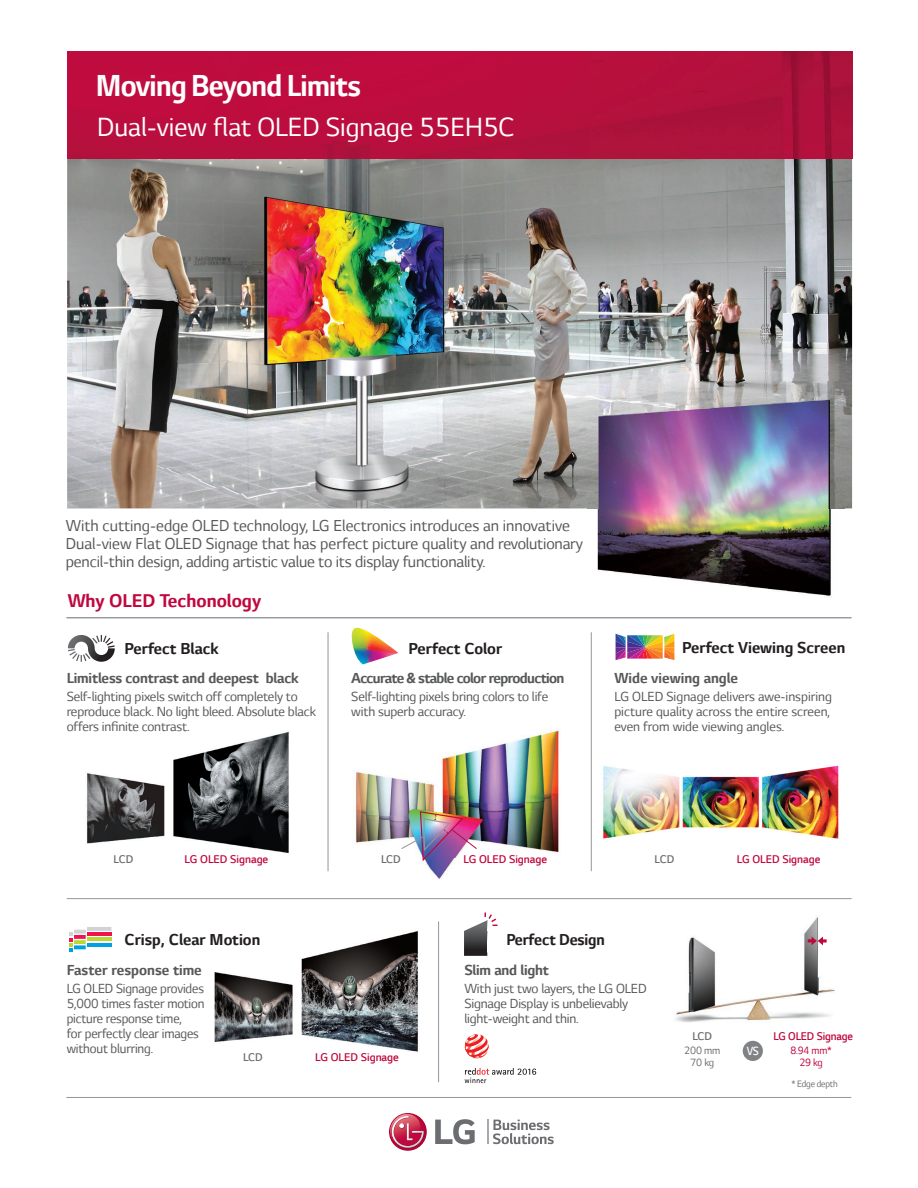
<style>
.page{position:relative;width:918px;height:1188px;background:#fff}
.page>*{position:absolute;margin:0;border:0;box-sizing:border-box;transform-origin:0 0}
.t1{font:700 34.5px "LG Smart";letter-spacing:-.02em;color:#fff;scale:.95 1}
.t2{font:30px "LG Smart";color:#fff}
.t3{font:700 21px "LG Smart";color:#c0073e}
.t4{font:18px/18px "LG Smart";color:#57585a}
.t5{font:700 18px "LG Smart";color:#231f20}
.t6{font:700 16.5px "LG Smart";letter-spacing:-.01em;color:#57585a}
.t7{font:700 16.5px "LG Smart";letter-spacing:-.04em;color:#57585a}
.t8{font:15px/15px "LG Smart";letter-spacing:-.01em;color:#57585a}
.t9{font:300 13.5px "LG Smart";color:#fff;scale:.9 1}
.t10{font:300 12.75px "LG Smart";color:#c0073e}
.t11{font:300 12.75px "LG Smart";letter-spacing:-.01em;color:#6c6d70}
.t12{font:12px "LG Smart";letter-spacing:-.015em;color:#c0073e;scale:.95 1}
.t13{font:12px "LG Smart";letter-spacing:-.01em;color:#6c6d70}
.t14{font:10.5px "LG Smart";letter-spacing:-.015em;color:#6c6d70;scale:.95 1}
</style>
<div class="page">
<img style="left:603px;top:765px;width:236px;height:74px">
<img style="left:67px;top:52px;width:785px;height:456px">
<img style="left:587px;top:381px;width:258px;height:216px">
<img style="left:214px;top:931px;width:204px;height:121px">
<img style="left:355px;top:730px;width:204px;height:123px">
<img style="left:409px;top:808px;width:73px;height:72px">
<img style="left:401px;top:811px;width:76px;height:52px">
<hr style="left:66px;top:1097px;width:785px;height:1px;background:#90979d">
<hr style="left:66px;top:617px;width:785px;height:1px;background:#90979d">
<hr style="left:67px;top:898px;width:785px;height:1px;background:#90979d">
<hr style="left:67px;top:617px;width:785px;height:1px;background:#90979d">
<hr style="left:328px;top:632px;width:1px;height:239px;background:#90979d">
<hr style="left:591px;top:632px;width:1px;height:239px;background:#90979d">
<hr style="left:438px;top:921px;width:1px;height:161px;background:#90979d">
<svg style="left:464px;top:912px;width:34px;height:44px"></svg>
<svg style="left:69px;top:927px;width:43px;height:25px"></svg>
<svg style="left:615px;top:633px;width:60px;height:28px"></svg>
<img style="left:351px;top:627px;width:48px;height:38px">
<img style="left:87px;top:731px;width:202px;height:123px">
<svg style="left:67px;top:635px;width:48px;height:27px"></svg>
<img style="left:675px;top:917px;width:160px;height:105px">
<svg style="left:808px;top:936px;width:19px;height:9px"></svg>
<svg style="left:465px;top:1034px;width:24px;height:24px"></svg>
<svg style="left:465px;top:1068px;width:71px;height:15px"></svg>
<div style="left:743px;top:1041px;width:20px;height:20px;background:#808285;border-radius:50%"></div>
<svg style="left:435px;top:1119px;width:40px;height:25px"></svg>
<svg style="left:389px;top:1113px;width:38px;height:38px"></svg>
<svg style="left:389px;top:1114px;width:35px;height:34px"></svg>
<svg style="left:488px;top:1120px;width:66px;height:24px"></svg>
<h1 class="t1" style="left:96px;top:67px;width:281px">Moving Beyond Limits</h1>
<h2 class="t2" style="left:97px;top:111px;width:419px">Dual-view flat OLED Signage 55EH5C</h2>
<p class="t4" style="left:66px;top:517px;width:519px">With cutting-edge OLED technology, LG Electronics introduces an innovative<br>Dual-view Flat OLED Signage that has perfect picture quality and revolutionary pencil-thin design, adding artistic value to its display functionality.</p>
<h3 class="t3" style="left:68px;top:589px;width:195px">Why OLED Techonology</h3>
<p class="t5" style="left:125px;top:639px;width:96px">Perfect Black</p>
<p class="t6" style="left:67px;top:669px;width:233px">Limitless contrast and deepest black</p>
<p class="t8" style="left:67px;top:689px;width:251px">Self-lighting pixels switch off completely to reproduce black. No light bleed. Absolute black offers infinite contrast.</p>
<p class="t5" style="left:409px;top:639px;width:95px">Perfect Color</p>
<p class="t7" style="left:351px;top:669px;width:215px">Accurate &amp; stable color reproduction</p>
<p class="t8" style="left:351px;top:689px;width:198px">Self-lighting pixels bring colors to life with superb accuracy.</p>
<p class="t5" style="left:682px;top:637px;width:165px">Perfect Viewing Screen</p>
<p class="t6" style="left:614px;top:669px;width:125px">Wide viewing angle</p>
<p class="t8" style="left:614px;top:689px;width:219px">LG OLED Signage delivers awe-inspiring picture quality across the entire screen, even from wide viewing angles.</p>
<p class="t11" style="left:113px;top:852px;width:21px">LCD</p>
<p class="t10" style="left:185px;top:852px;width:85px">LG OLED Signage</p>
<p class="t11" style="left:381px;top:852px;width:21px">LCD</p>
<p class="t10" style="left:463px;top:852px;width:85px">LG OLED Signage</p>
<p class="t11" style="left:655px;top:852px;width:21px">LCD</p>
<p class="t10" style="left:737px;top:852px;width:85px">LG OLED Signage</p>
<p class="t5" style="left:125px;top:929px;width:137px">Crisp, Clear Motion</p>
<p class="t5" style="left:506px;top:929px;width:100px">Perfect Design</p>
<p class="t6" style="left:67px;top:961px;width:137px">Faster response time</p>
<p class="t8" style="left:67px;top:981px;width:139px">LG OLED Signage provides<br>5,000 times faster motion picture response time,<br>for perfectly clear images without blurring.</p>
<p class="t11" style="left:243px;top:1050px;width:21px">LCD</p>
<p class="t10" style="left:315px;top:1050px;width:85px">LG OLED Signage</p>
<p class="t6" style="left:464px;top:961px;width:86px">Slim and light</p>
<p class="t8" style="left:464px;top:981px;width:184px">With just two layers, the LG OLED<br>Signage Display is unbelievably light-weight and thin.</p>
<p class="t11" style="left:692px;top:1029px;width:21px">LCD</p>
<p class="t10" style="left:773px;top:1029px;width:81px">LG OLED Signage</p>
<p class="t13" style="left:684px;top:1044px;width:38px">200 mm</p>
<p class="t12" style="left:790px;top:1044px;width:45px">8.94 mm*</p>
<p class="t9" style="left:747px;top:1044px;width:15px">VS</p>
<p class="t13" style="left:690px;top:1056px;width:26px">70 kg</p>
<p class="t12" style="left:799px;top:1056px;width:26px">29 kg</p>
<p class="t14" style="left:791px;top:1078px;width:50px">* Edge depth</p>
</div>
